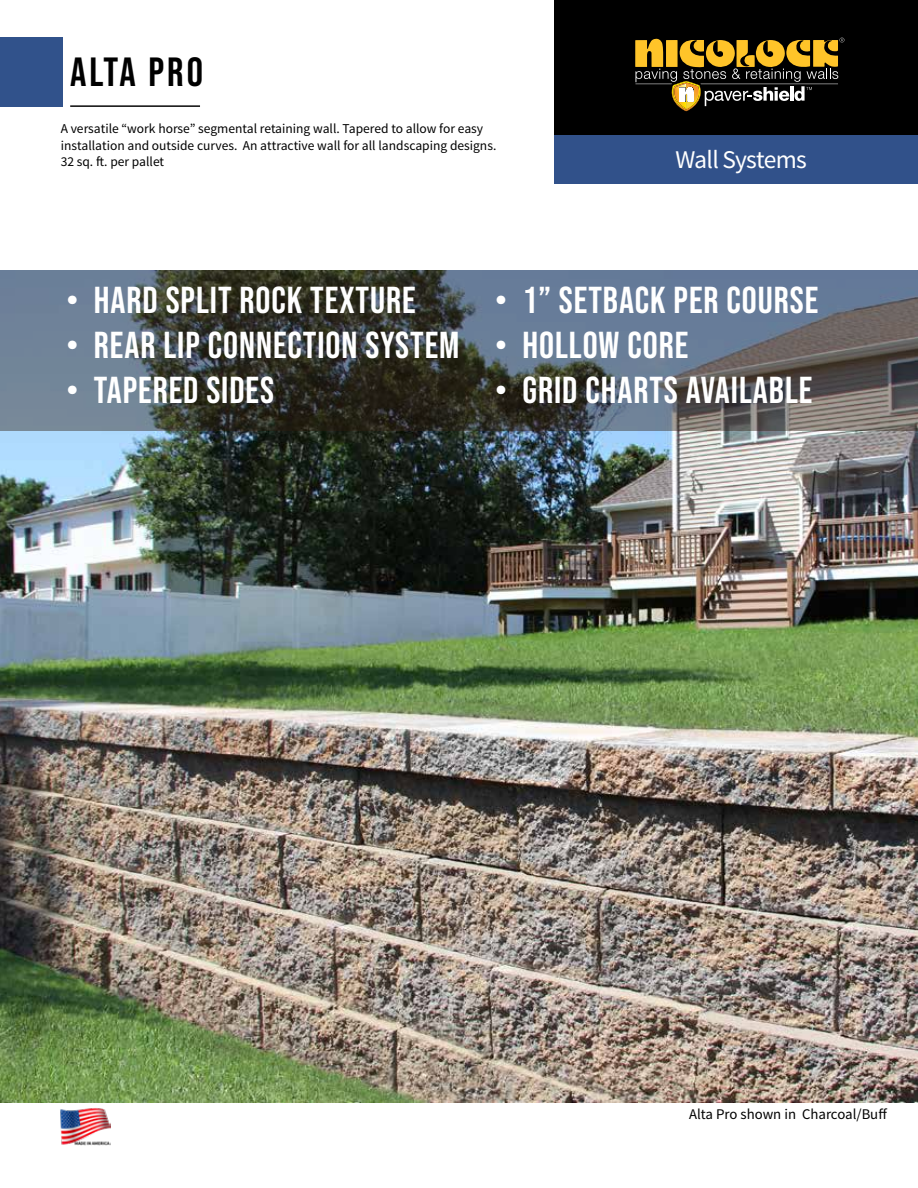
<style>
.page{position:relative;width:918px;height:1188px;background:#fff}
.page>*{position:absolute;margin:0;border:0;box-sizing:border-box;transform-origin:0 0}
.t1{font:40.8px "Bebas Neue";letter-spacing:.075em;color:#000}
.t2{font:37.5px "Bebas Neue";letter-spacing:.025em;color:#fff}
.t3{font:25.5px "Source Sans Pro";letter-spacing:-.03em;color:#fff}
.t4{font:14.7px "Source Sans Pro";color:#000}
.t5{font:13.5px/16.5px "Source Sans Pro";color:#000}
</style>
<div class="page">
<div style="left:554px;top:134px;width:364px;height:50px;background:#31518a"></div>
<div style="left:554px;top:0;width:364px;height:134px;background:#000"></div>
<div style="left:0;top:37px;width:62px;height:69px;background:#31528b"></div>
<hr style="left:70px;top:105px;width:130px;height:2px;background:#000">
<svg style="left:635px;top:38px;width:209px;height:73px"></svg>
<img style="left:0;top:431px;width:918px;height:672px">
<svg style="left:0;top:270px;width:918px;height:161px;background:#525b62"></svg>
<img style="left:60px;top:1108px;width:50px;height:38px">
<h1 class="t1" style="left:70px;top:49px;width:134px">ALTA PRO</h1>
<p class="t5" style="left:61px;top:121px;width:437px">A versatile “work horse” segmental retaining wall. Tapered to allow for easy installation and outside curves. An attractive wall for all landscaping designs.<br>32 sq. ft. per pallet</p>
<h3 class="t3" style="left:676px;top:143px;width:133px">Wall Systems</h3>
<h2 class="t2" style="left:67px;top:279px;width:350px">• HARD SPLIT ROCK TEXTURE</h2>
<h2 class="t2" style="left:67px;top:324px;width:394px">• REAR LIP CONNECTION SYSTEM</h2>
<h2 class="t2" style="left:67px;top:369px;width:209px">• TAPERED SIDES</h2>
<h2 class="t2" style="left:496px;top:279px;width:324px">• 1” SETBACK PER COURSE</h2>
<h2 class="t2" style="left:496px;top:324px;width:194px">• HOLLOW CORE</h2>
<h2 class="t2" style="left:496px;top:369px;width:318px">• GRID CHARTS AVAILABLE</h2>
<p class="t4" style="left:689px;top:1105px;width:200px">Alta Pro shown in Charcoal/Buff</p>
</div>
